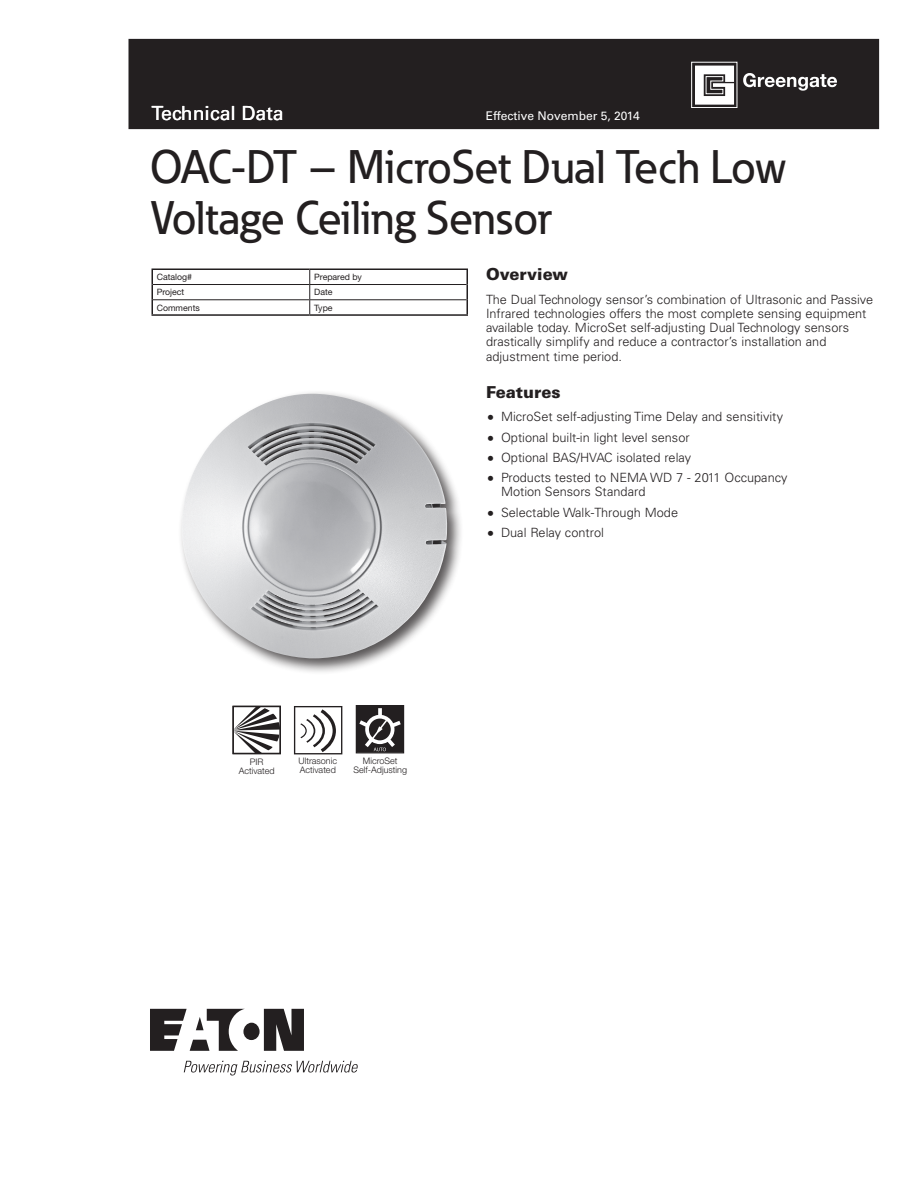
<style>
.page{position:relative;width:918px;height:1188px;background:#fff}
.page>*{position:absolute;margin:0;border:0;box-sizing:border-box;transform-origin:0 0}
.t1{font:500 46.5px/51px "Eaton";color:#231f20}
.t2{font:19.5px "Univers LT Std";color:#fff}
.t3{font:900 16.5px "Univers LT Std";color:#231f20}
.t4{font:300 12.75px/20.2px "Univers LT Std";color:#231f20}
.t5{font:12px "Univers LT Std";color:#fff}
.t6{font:300 9px/9px "Helvetica Neue LT Pro";color:#231f20;text-align:center}
.t7{font:8.7px "Helvetica Neue LT Pro";color:#231f20}
</style>
<div class="page">
<div style="left:129px;top:39px;width:750px;height:90px;background:#231f20"></div>
<svg style="left:150px;top:1009px;width:154px;height:42px"></svg>
<svg style="left:184px;top:1061px;width:174px;height:15px"></svg>
<div style="left:691px;top:62px;width:46px;height:46px;border:1px solid #fff"></div>
<svg style="left:695px;top:66px;width:39px;height:39px;background:#cccbcb"></svg>
<svg style="left:743px;top:73px;width:94px;height:18px"></svg>
<hr style="left:152px;top:268px;width:158px;height:2px;background:#231f20">
<hr style="left:310px;top:268px;width:158px;height:2px;background:#231f20">
<svg style="left:152px;top:270px;width:1px;height:44px"></svg>
<svg style="left:466px;top:270px;width:2px;height:44px"></svg>
<hr style="left:152px;top:314px;width:158px;height:2px;background:#231f20">
<hr style="left:310px;top:314px;width:158px;height:2px;background:#231f20">
<hr style="left:153px;top:284px;width:157px;height:1px;background:#231f20">
<hr style="left:310px;top:284px;width:156px;height:1px;background:#231f20">
<hr style="left:153px;top:299px;width:157px;height:1px;background:#231f20">
<hr style="left:310px;top:299px;width:156px;height:1px;background:#231f20">
<svg style="left:309px;top:270px;width:1px;height:44px"></svg>
<div style="left:178px;top:390px;width:286px;height:285px;background:#231f20;opacity:.75"></div>
<img style="left:182px;top:394px;width:266px;height:265px">
<svg style="left:356px;top:705px;width:48px;height:48px"></svg>
<svg style="left:235px;top:708px;width:44px;height:44px"></svg>
<div style="left:233px;top:706px;width:48px;height:48px;border:1px solid #231f20"></div>
<svg style="left:294px;top:706px;width:48px;height:48px"></svg>
<h2 class="t2" style="left:152px;top:101px;width:134px">Technical Data</h2>
<p class="t5" style="left:486px;top:109px;width:156px">Effective November 5, 2014</p>
<h1 class="t1" style="left:150px;top:140px;width:638px">OAC-DT – MicroSet Dual Tech Low<br>Voltage Ceiling Sensor</h1>
<p class="t3" style="left:486px;top:264px;width:84px">Overview</p>
<p class="t4" style="left:486px;top:292px;width:389px;line-height:14.2px">The Dual Technology sensor’s combination of Ultrasonic and Passive Infrared technologies offers the most complete sensing equipment available today. MicroSet self-adjusting Dual Technology sensors drastically simplify and reduce a contractor’s installation and adjustment time period.</p>
<p class="t3" style="left:486px;top:382px;width:76px">Features</p>
<p class="t4" style="left:501px;top:407px;width:288px">MicroSet self-adjusting Time Delay and sensitivity Optional built-in light level sensor<br>Optional BAS/HVAC isolated relay<br>Products tested to NEMA WD 7 - 2011 Occupancy</p>
<p class="t4" style="left:501px;top:482px;width:179px">Motion Sensors Standard<br>Selectable Walk-Through Mode<br>Dual Relay control</p>
<p class="t7" style="left:157px;top:272px;width:37px">Catalog#</p>
<p class="t7" style="left:314px;top:272px;width:49px">Prepared by</p>
<p class="t7" style="left:157px;top:287px;width:29px">Project</p>
<p class="t7" style="left:314px;top:287px;width:20px">Date</p>
<p class="t7" style="left:157px;top:302px;width:45px">Comments</p>
<p class="t7" style="left:314px;top:302px;width:20px">Type</p>
<p class="t6" style="left:239px;top:757px;width:38px">PIR<br>Activated</p>
<p class="t6" style="left:299px;top:756px;width:40px;text-align:left">Ultrasonic<br>Activated</p>
<p class="t6" style="left:354px;top:756px;width:55px">MicroSet<br>Self-Adjusting</p>
</div>
